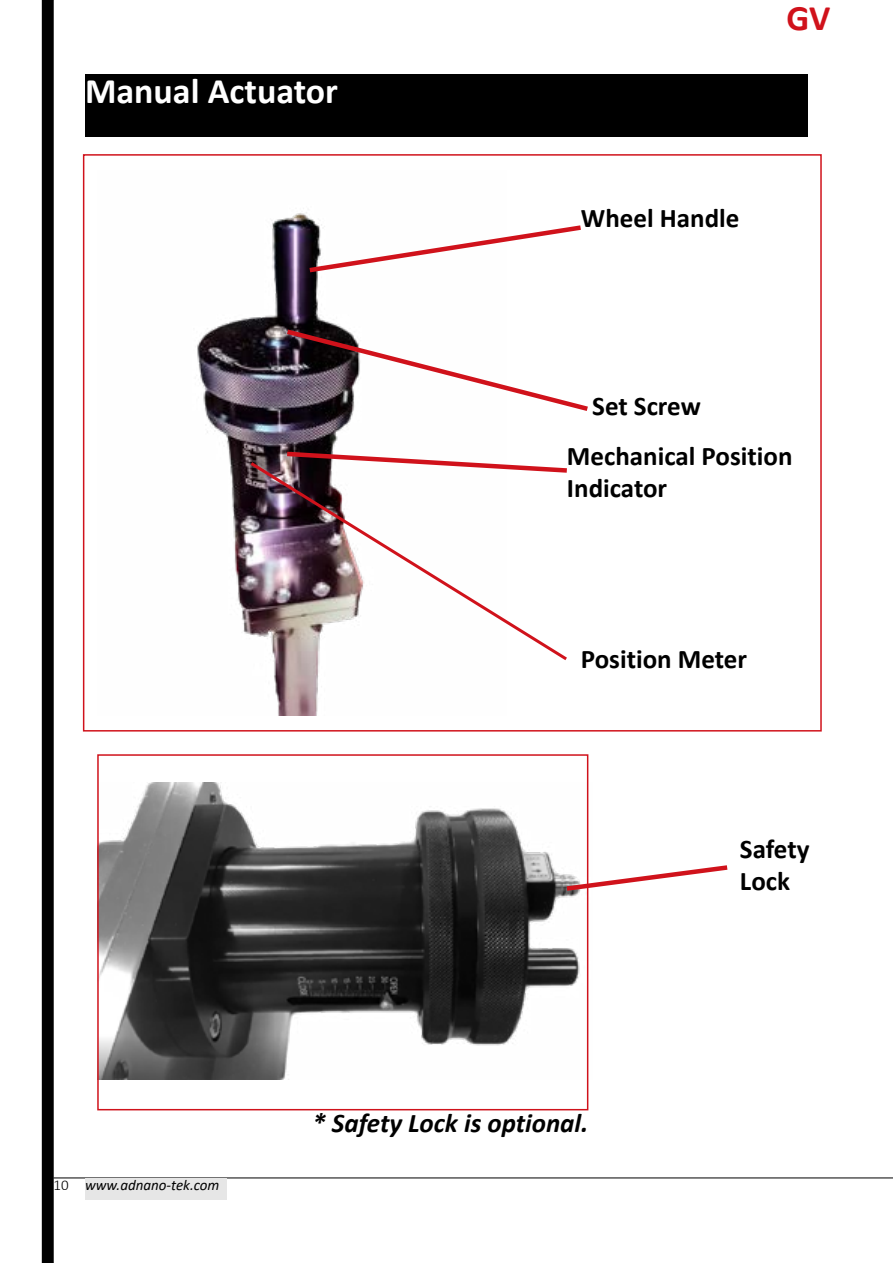
<style>
.page{position:relative;width:893px;height:1263px;background:#fff}
.page>*{position:absolute;margin:0;border:0;box-sizing:border-box;transform-origin:0 0}
.t1{font:700 36px "Calibri";color:#fff}
.t2{font:700 36px "Calibri";color:#d0121b}
.t3{font:700 27px/49.5px "Calibri";color:#000}
.t4{font:italic 700 27px "Calibri";color:#000}
.t5{font:italic 15px "Calibri";color:#000}
.s1{font-weight:300;font-style:normal}
</style>
<div class="page">
<div style="left:42px;top:0;width:11px;height:1263px;background:#000"></div>
<hr style="left:53px;top:1178px;width:840px;height:1px;background:#000">
<div style="left:85px;top:1178px;width:142px;height:21px;background:#e6e6e6"></div>
<div style="left:85px;top:74px;width:723px;height:63px;background:#000"></div>
<img style="left:197px;top:212px;width:156px;height:503px">
<img style="left:247px;top:459px;width:320px;height:204px">
<svg style="left:282px;top:449px;width:285px;height:26px"></svg>
<svg style="left:282px;top:326px;width:306px;height:88px"></svg>
<svg style="left:305px;top:222px;width:276px;height:53px"></svg>
<img style="left:100px;top:782px;width:489px;height:298px">
<div style="left:97px;top:754px;width:491px;height:356px;border:2px solid #d0121b"></div>
<svg style="left:562px;top:862px;width:166px;height:31px"></svg>
<h1 class="t1" style="left:85px;top:66px;width:255px">Manual Actuator</h1>
<h1 class="t2" style="left:786px;top:-8px;width:46px">GV</h1>
<p class="t3" style="left:581px;top:193px;width:160px">Wheel Handle</p>
<p class="t3" style="left:567px;top:381px;width:227px;text-indent:25px">Set Screw<br>Mechanical Position</p>
<p class="t3" style="left:567px;top:463px;width:102px">Indicator</p>
<p class="t3" style="left:581px;top:634px;width:168px">Position Meter</p>
<p class="t3" style="left:740px;top:832px;width:71px;line-height:32.4px">Safety<br>Lock</p>
<p class="t5" style="left:53px;top:1175px;width:168px"><span class="s1">10</span> www.adnano-tek.com</p>
<p class="t4" style="left:312px;top:1104px;width:277px">* Safety Lock is optional.</p>
</div>
